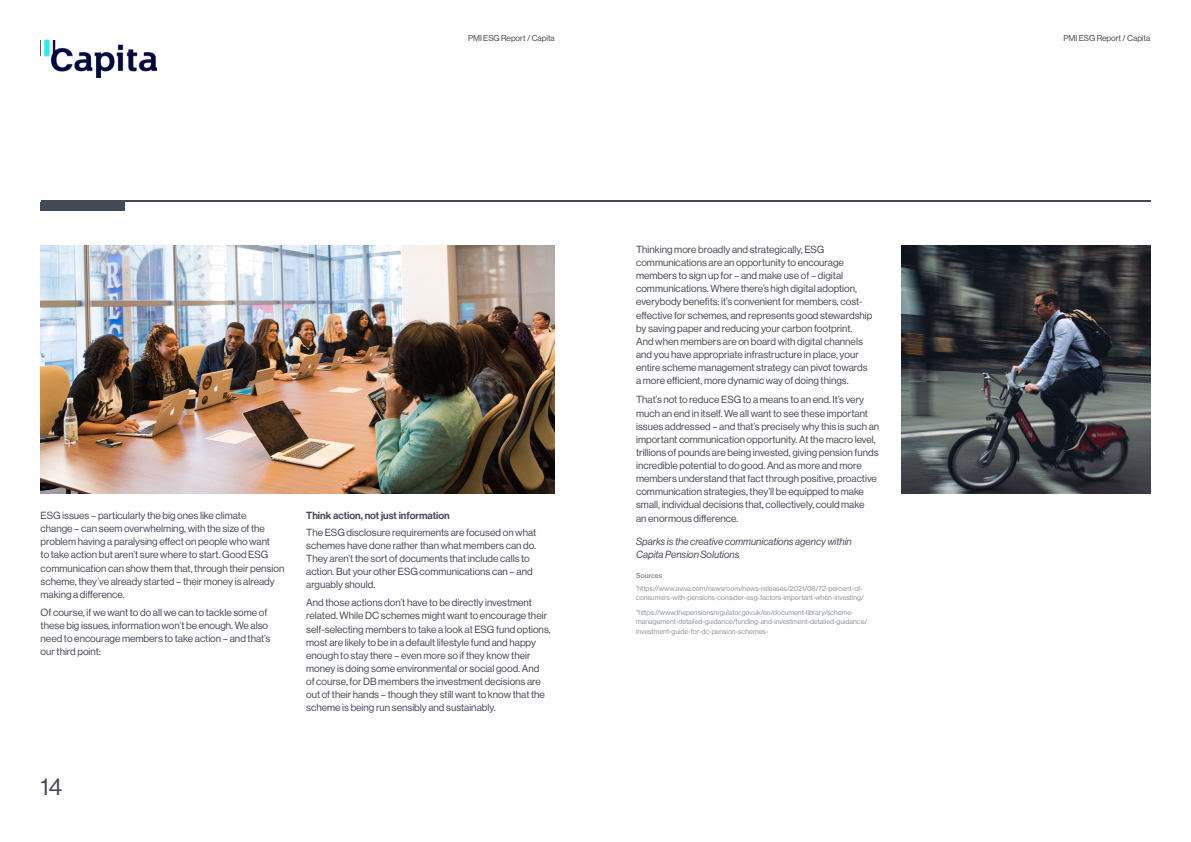
<style>
.page{position:relative;width:1191px;height:842px;background:#fff}
.page>*{position:absolute;margin:0;border:0;box-sizing:border-box;transform-origin:0 0}
.t1{font:23.9px "Haas Grot Disp 55 Roman";color:#444956}
.t2{font:10.1px/13.1px "Haas Grot Disp 55 Roman";color:#444956}
.t3{font:italic 10.1px/13.1px "Haas Grot Disp 56";color:#444956}
.t4{font:500 10.1px "Haas Grot Disp 65";color:#444956}
.t5{font:8.4px "Haas Grot Disp 55 Roman";color:#444956}
.t6{font:7.2px/9.5px "Haas Grot Disp 55 Roman";color:#8e939c}
.t7{font:500 7.2px "Haas Grot Disp 65";color:#8e939c}
</style>
<div class="page">
<div style="left:41px;top:202px;width:84px;height:9px;background:#444956"></div>
<hr style="left:41px;top:201px;width:1109px;height:1px;background:#444956">
<img style="left:901px;top:245px;width:249px;height:249px">
<img style="left:41px;top:245px;width:514px;height:249px">
<img style="left:44px;top:41px;width:112px;height:37px">
<p class="t5" style="left:468px;top:34px;width:88px">PMI ESG Report / Capita</p>
<p class="t5" style="left:1063px;top:34px;width:88px">PMI ESG Report / Capita</p>
<p class="t2" style="left:41px;top:509px;width:245px">ESG issues – particularly the big ones like climate<br>change – can seem overwhelming, with the size of the problem having a paralysing effect on people who want<br>to take action but aren’t sure where to start. Good ESG communication can show them that, through their pension scheme, they’ve already started – their money is already making a difference.</p>
<p class="t2" style="left:41px;top:606px;width:231px">Of course, if we want to do all we can to tackle some of these big issues, information won’t be enough. We also need to encourage members to take action – and that’s our third point:</p>
<p class="t4" style="left:306px;top:510px;width:145px">Think action, not just information</p>
<p class="t2" style="left:306px;top:526px;width:232px">The ESG disclosure requirements are focused on what schemes have done rather than what members can do.<br>They aren’t the sort of documents that include calls to action. But your other ESG communications can – and arguably should.</p>
<p class="t2" style="left:306px;top:596px;width:246px">And those actions don’t have to be directly investment related. While DC schemes might want to encourage their self-selecting members to take a look at ESG fund options, most are likely to be in a default lifestyle fund and happy enough to stay there – even more so if they know their money is doing some environmental or social good. And<br>of course, for DB members the investment decisions are out of their hands – though they still want to know that the scheme is being run sensibly and sustainably.</p>
<h1 class="t1" style="left:41px;top:773px;width:23px">14</h1>
<p class="t2" style="left:636px;top:243px;width:238px">Thinking more broadly and strategically, ESG communications are an opportunity to encourage members to sign up for – and make use of – digital communications. Where there’s high digital adoption, everybody benefits: it’s convenient for members, cost&shy;effective for schemes, and represents good stewardship by saving paper and reducing your carbon footprint.<br>And when members are on board with digital channels and you have appropriate infrastructure in place, your entire scheme management strategy can pivot towards a more efficient, more dynamic way of doing things.</p>
<p class="t2" style="left:636px;top:393px;width:245px">That’s not to reduce ESG to a means to an end. It’s very much an end in itself. We all want to see these important issues addressed – and that’s precisely why this is such an important communication opportunity. At the macro level, trillions of pounds are being invested, giving pension funds incredible potential to do good. And as more and more members understand that fact through positive, proactive communication strategies, they’ll be equipped to make small, individual decisions that, collectively, could make<br>an enormous difference.</p>
<p class="t3" style="left:636px;top:535px;width:217px">Sparks is the creative communications agency within<br>Capita Pension Solutions</p>
<p class="t7" style="left:636px;top:571px;width:28px">Sources</p>
<p class="t6" style="left:636px;top:583px;width:229px"><sup>1</sup>https://www.aviva.com/newsroom/news-releases/2021/08/72-percent-of&shy;consumers-with-pensions-consider-esg-factors-important-when-investing/</p>
<p class="t6" style="left:636px;top:607px;width:233px"><sup>2</sup>https://www.thepensionsregulator.gov.uk/en/document-library/scheme&shy;management-detailed-guidance/funding-and-investment-detailed-guidance/ investment-guide-for-dc-pension-schemes-</p>
</div>
